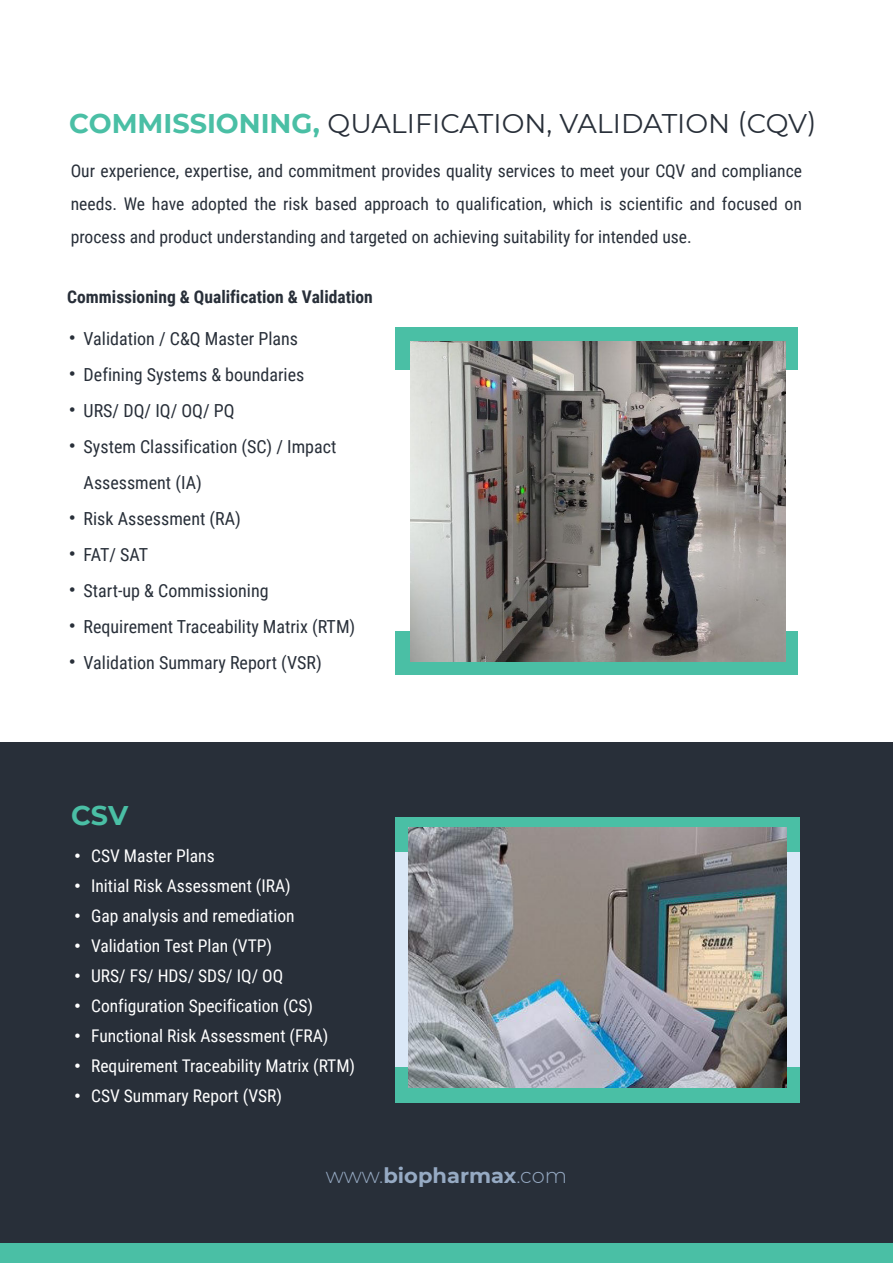
<style>
.page{position:relative;width:893px;height:1263px;background:#fff}
.page>*{position:absolute;margin:0;border:0;box-sizing:border-box;transform-origin:0 0}
.t1{font:27px "Montserrat";color:#282f39}
.t2{font:700 27px "Montserrat";color:#4abfa5}
.t3{font:700 21px "Montserrat";color:#96aac3}
.t4{font:18px/36px "Roboto Condensed";color:#282f39}
.t5{font:18px/36px "Arial";color:#282f39;text-align:justify}
.t6{font:17.55px/33px "Roboto Condensed";color:#282f39;text-align:justify}
.t7{font:17.55px/30px "Roboto Condensed";color:#fff}
.t8{font:700 17.55px "Roboto Condensed";color:#282f39}
.t9{font:17.55px/30px "Arial";color:#fff;text-align:justify}
.s1{font-weight:700;color:#4abfa5}
.s2{font-weight:300}
</style>
<div class="page">
<div style="left:0;top:742px;width:893px;height:521px;background:#282f39"></div>
<div style="left:0;top:1243px;width:893px;height:20px;background:#4abfa5"></div>
<div style="left:395px;top:327px;width:403px;height:347px;background:#4abfa5"></div>
<div style="left:395px;top:371px;width:403px;height:260px;background:#fff"></div>
<img style="left:411px;top:341px;width:374px;height:321px">
<div style="left:396px;top:817px;width:404px;height:285px;background:#4abfa5"></div>
<div style="left:395px;top:852px;width:405px;height:215px;background:#dae8f7"></div>
<img style="left:409px;top:828px;width:378px;height:259px">
<h1 class="t1" style="left:69px;top:104px;width:749px"><span class="s1">COMMISSIONING,</span> QUALIFICATION, VALIDATION (CQV)</h1>
<p class="t6" style="left:71px;top:153px;width:733px">Our experience, expertise, and commitment provides quality services to meet your CQV and compliance needs. We have adopted the risk based approach to qualification, which is scientific and focused on process and product understanding and targeted on achieving suitability for intended use.</p>
<p class="t8" style="left:67px;top:285px;width:307px">Commissioning &amp; Qualification &amp; Validation</p>
<p class="t4" style="left:84px;top:320px;width:273px">Validation / C&amp;Q Master Plans<br>Defining Systems &amp; boundaries<br>URS/ DQ/ IQ/ OQ/ PQ<br>System Classification (SC) / Impact<br>Assessment (IA)<br>Risk Assessment (RA)<br>FAT/ SAT<br>Start-up &amp; Commissioning<br>Requirement Traceability Matrix (RTM)<br>Validation Summary Report (VSR)</p>
<p class="t5" style="left:69px;top:320px;width:8px">• • • •</p>
<p class="t5" style="left:69px;top:500px;width:8px">• • • • •</p>
<h1 class="t2" style="left:71px;top:796px;width:58px">CSV</h1>
<p class="t7" style="left:91px;top:840px;width:266px">CSV Master Plans<br>Initial Risk Assessment (IRA)<br>Gap analysis and remediation<br>Validation Test Plan (VTP)<br>URS/ FS/ HDS/ SDS/ IQ/ OQ<br>Configuration Specification (CS)<br>Functional Risk Assessment (FRA)<br>Requirement Traceability Matrix (RTM)<br>CSV Summary Report (VSR)</p>
<p class="t9" style="left:75px;top:840px;width:8px">• • • • • • • • •</p>
<p class="t3" style="left:326px;top:1160px;width:243px"><span class="s2">www.</span>biopharmax<span class="s2">.com</span></p>
</div>
